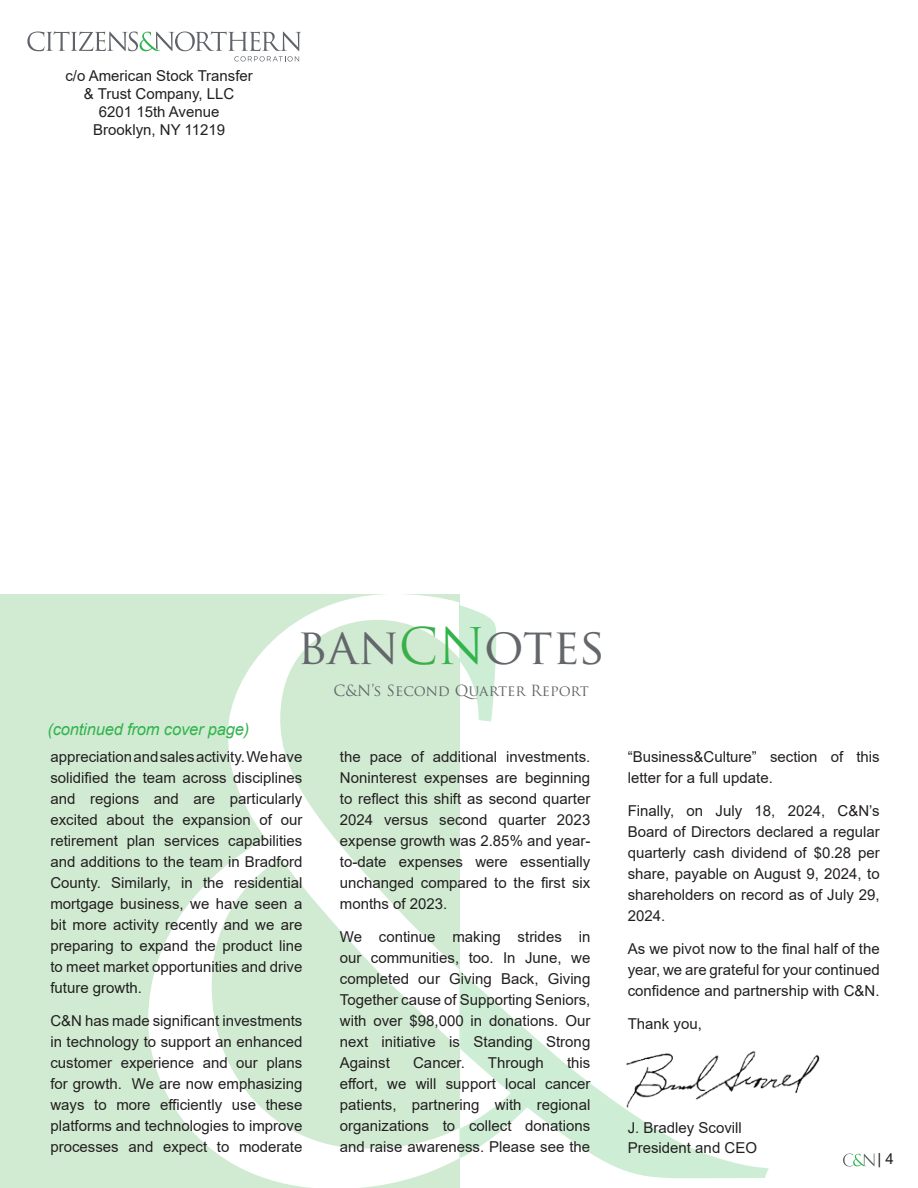
<style>
.page{position:relative;width:918px;height:1188px;background:#fff}
.page>*{position:absolute;margin:0;border:0;box-sizing:border-box;transform-origin:0 0}
.t1{font:49.2px "Trajan Pro";color:#63666a}
.t2{font:italic 16.5px "Arial";letter-spacing:-.01em;color:#31b44c}
.t3{font:15px/21px "Arial";color:#231f20;text-align:justify}
.t4{font:15px "Trajan Pro";color:#63666a}
.s1{color:#39af49}
.s2{color:#31b44c}
</style>
<div class="page">
<div style="left:0;top:594px;width:459px;height:594px;background:#d1ebd3"></div>
<svg style="left:460px;top:605px;width:36px;height:117px"></svg>
<svg style="left:148px;top:594px;width:311px;height:594px"></svg>
<svg style="left:460px;top:971px;width:309px;height:207px"></svg>
<svg style="left:843px;top:1154px;width:31px;height:13px"></svg>
<img style="left:624px;top:1051px;width:196px;height:59px">
<svg style="left:27px;top:32px;width:274px;height:30px"></svg>
<p class="t3" style="left:65px;top:65px;width:189px">c/o American Stock Transfer</p>
<p class="t3" style="left:84px;top:83px;width:152px">&amp; Trust Company, LLC</p>
<p class="t3" style="left:99px;top:101px;width:122px">6201 15th Avenue</p>
<p class="t3" style="left:93px;top:119px;width:134px">Brooklyn, NY 11219</p>
<p class="t2" style="left:47px;top:718px;width:204px">(continued from cover page)</p>
<p class="t1" style="left:297px;top:615px;width:310px">ban<span class="s1">C</span><span class="s2">N</span>otes</p>
<p class="t4" style="left:333px;top:681px;width:257px">C&amp;N’s Second Quarter Report</p>
<p class="t3" style="left:50px;top:747px;width:253px">appreciation and sales activity. We have solidified the team across disciplines and regions and are particularly excited about the expansion of our retirement plan services capabilities and additions to the team in Bradford County. Similarly, in the residential mortgage business, we have seen a bit more activity recently and we are preparing to expand the product line to meet market opportunities and drive future growth.</p>
<p class="t3" style="left:50px;top:1011px;width:253px">C&amp;N has made significant investments in technology to support an enhanced customer experience and our plans for growth. We are now emphasizing ways to more efficiently use these platforms and technologies to improve processes and expect to moderate</p>
<p class="t3" style="left:340px;top:747px;width:252px">the pace of additional investments.<br>Noninterest expenses are beginning to reflect this shift as second quarter 2024 versus second quarter 2023 expense growth was 2.85% and year&shy;to-date expenses were essentially unchanged compared to the first six months of 2023.</p>
<p class="t3" style="left:340px;top:927px;width:252px">We continue making strides in our communities, too. In June, we completed our Giving Back, Giving Together cause of Supporting Seniors, with over $98,000 in donations. Our next initiative is Standing Strong Against</p>
<p class="t3" style="left:413px;top:1053px;width:53px">Cancer.</p>
<p class="t3" style="left:488px;top:1053px;width:57px">Through</p>
<p class="t3" style="left:340px;top:1053px;width:252px;text-indent:227px">this effort, we will support local cancer patients, partnering with regional organizations to collect donations and raise awareness. Please see the</p>
<p class="t3" style="left:628px;top:747px;width:253px">“Business&amp;Culture” section of this letter for a full update.</p>
<p class="t3" style="left:628px;top:801px;width:254px">Finally, on July 18, 2024, C&amp;N’s Board of Directors declared a regular quarterly cash dividend of $0.28 per share, payable on August 9, 2024, to shareholders on record as of July 29, 2024.</p>
<p class="t3" style="left:628px;top:939px;width:253px">As we pivot now to the final half of the year, we are grateful for your continued confidence and partnership with C&amp;N.</p>
<p class="t3" style="left:628px;top:1014px;width:76px">Thank you,</p>
<p class="t3" style="left:628px;top:1117px;width:116px">J. Bradley Scovill</p>
<p class="t3" style="left:628px;top:1137px;width:131px">President and CEO</p>
<p class="t3" style="left:878px;top:1149px;width:18px">| 4</p>
</div>
